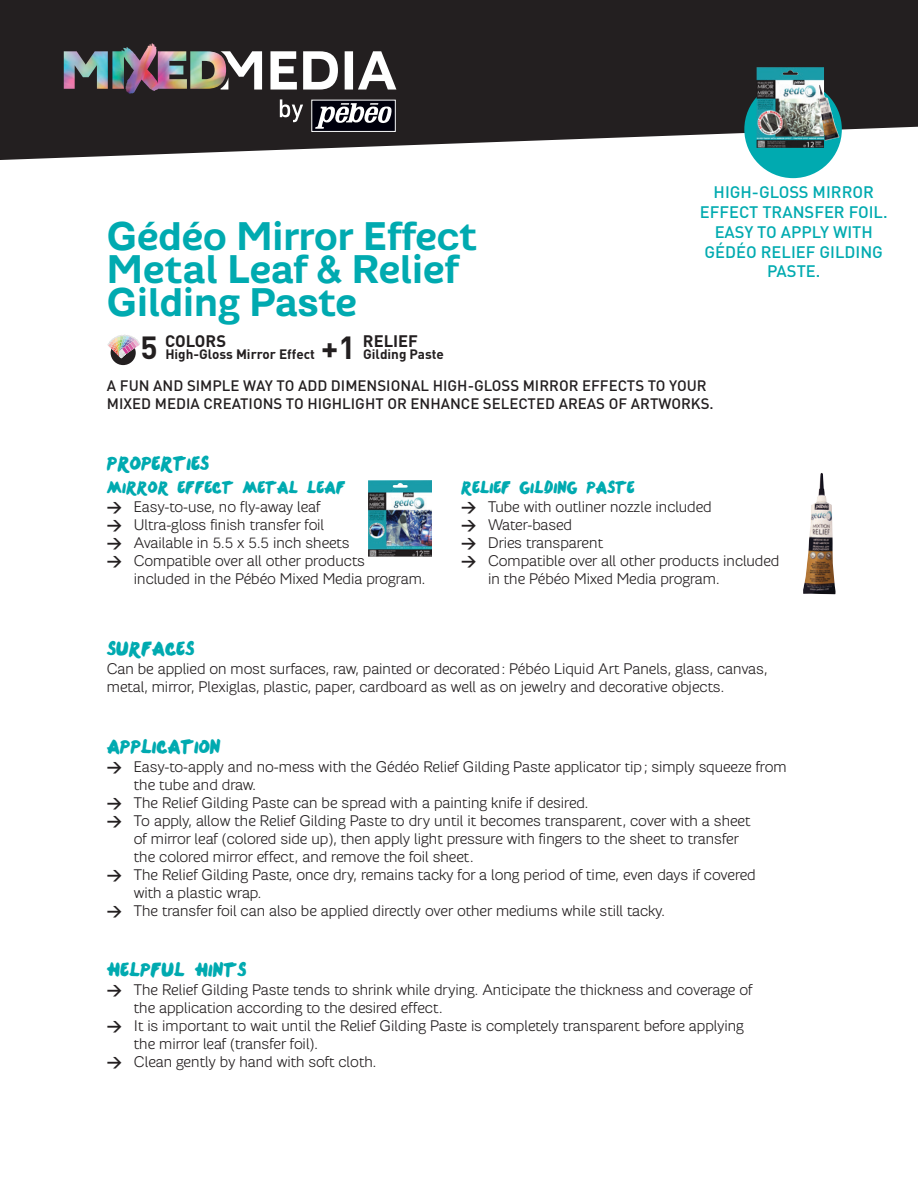
<style>
.page{position:relative;width:918px;height:1188px;background:#fff}
.page>*{position:absolute;margin:0;border:0;box-sizing:border-box;transform-origin:0 0}
.t1{font:700 39px/33px "SFR";color:#00aab0}
.t2{font:24px "One Direction";color:#00aab0}
.t3{font:21px "One Direction";color:#00aab0}
.t4{font:500 16.5px/19.8px "DIN";color:#00aab0;text-align:center}
.t5{font:700 16.5px "DIN";color:#231f20}
.t6{font:300 15px/18px "SFR";color:#231f20}
.t7{font:500 15px/18px "DIN";color:#231f20}
.t8{font:700 13.5px "DIN";color:#231f20}
.s1{font-size:31.65px}
.s2{font-family:"DIN";font-weight:700}
</style>
<div class="page">
<svg style="left:0;top:0;width:918px;height:160px;background:#3c3939"></svg>
<img style="left:112px;top:44px;width:40px;height:45px">
<svg style="left:221px;top:51px;width:175px;height:39px"></svg>
<div style="left:312px;top:100px;width:83px;height:31px;background:#00000d"></div>
<div style="left:311px;top:100px;width:85px;height:32px;border:1px solid #fcfdfd"></div>
<svg style="left:315px;top:103px;width:77px;height:26px"></svg>
<svg style="left:280px;top:99px;width:23px;height:23px"></svg>
<div style="left:111px;top:341px;width:25px;height:24px;background:#231f20;border-radius:50%"></div>
<svg style="left:108px;top:335px;width:32px;height:23px"></svg>
<div style="left:744px;top:81px;width:98px;height:97px;background:#00aab0;border-radius:50%"></div>
<img style="left:757px;top:67px;width:67px;height:81px">
<img style="left:818px;top:85px;width:22px;height:56px">
<img style="left:368px;top:480px;width:64px;height:77px">
<img style="left:803px;top:473px;width:33px;height:121px">
<p class="t4" style="left:700px;top:182px;width:189px">HIGH-GLOSS MIRROR<br>EFFECT TRANSFER FOIL.<br>EASY TO APPLY WITH<br>GÉDÉO RELIEF GILDING<br>PASTE.</p>
<h1 class="t1" style="left:107px;top:219px;width:372px">Gédéo Mirror Effect<br>Metal Leaf &amp; Relief<br>Gilding Paste</h1>
<p class="t5" style="left:141px;top:330px;width:87px"><span class="s1">5</span> COLORS</p>
<p class="t5" style="left:321px;top:330px;width:98px"><span class="s1">+1</span> RELIEF</p>
<p class="t8" style="left:165px;top:345px;width:151px">High-Gloss Mirror Effect</p>
<p class="t8" style="left:363px;top:345px;width:82px">Gilding Paste</p>
<p class="t7" style="left:107px;top:376px;width:608px">A FUN AND SIMPLE WAY TO ADD DIMENSIONAL HIGH-GLOSS MIRROR EFFECTS TO YOUR<br>MIXED MEDIA CREATIONS TO HIGHLIGHT OR ENHANCE SELECTED AREAS OF ARTWORKS.</p>
<h2 class="t2" style="left:107px;top:452px;width:104px">PROPERTIES</h2>
<h3 class="t3" style="left:107px;top:478px;width:240px">MIRROR EFFECT METAL LEAF</h3>
<p class="t6" style="left:107px;top:498px;width:215px"><span class="s2">&gt;</span> Easy-to-use, no fly-away leaf</p>
<p class="t6" style="left:107px;top:516px;width:219px"><span class="s2">&gt;</span> Ultra-gloss finish transfer foil</p>
<p class="t6" style="left:107px;top:534px;width:244px"><span class="s2">&gt;</span> Available in 5.5 x 5.5 inch sheets</p>
<p class="t6" style="left:107px;top:552px;width:260px"><span class="s2">&gt;</span> Compatible over all other products</p>
<p class="t6" style="left:134px;top:570px;width:293px">included in the Pébéo Mixed Media program.</p>
<h3 class="t3" style="left:461px;top:478px;width:175px">RELIEF GILDING PASTE</h3>
<p class="t6" style="left:461px;top:498px;width:252px"><span class="s2">&gt;</span> Tube with outliner nozzle included</p>
<p class="t6" style="left:461px;top:516px;width:112px"><span class="s2">&gt;</span> Water-based</p>
<p class="t6" style="left:461px;top:534px;width:143px"><span class="s2">&gt;</span> Dries transparent</p>
<p class="t6" style="left:461px;top:552px;width:320px"><span class="s2">&gt;</span> Compatible over all other products included</p>
<p class="t6" style="left:488px;top:570px;width:233px">in the Pébéo Mixed Media program.</p>
<h2 class="t2" style="left:107px;top:638px;width:89px">SURFACES</h2>
<p class="t6" style="left:107px;top:660px;width:662px">Can be applied on most surfaces, raw, painted or decorated : Pébéo Liquid Art Panels, glass, canvas, metal, mirror, Plexiglas, plastic, paper, cardboard as well as on jewelry and decorative objects.</p>
<h2 class="t2" style="left:107px;top:735px;width:115px">APPLICATION</h2>
<p class="t6" style="left:107px;top:757px;width:681px"><span class="s2">&gt;</span> Easy-to-apply and no-mess with the Gédéo Relief Gilding Paste applicator tip ; simply squeeze from</p>
<p class="t6" style="left:134px;top:775px;width:124px">the tube and draw.</p>
<p class="t6" style="left:107px;top:793px;width:483px"><span class="s2">&gt;</span> The Relief Gilding Paste can be spread with a painting knife if desired.</p>
<p class="t6" style="left:107px;top:811px;width:645px"><span class="s2">&gt;</span> To apply, allow the Relief Gilding Paste to dry until it becomes transparent, cover with a sheet</p>
<p class="t6" style="left:134px;top:829px;width:606px">of mirror leaf (colored side up), then apply light pressure with fingers to the sheet to transfer</p>
<p class="t6" style="left:134px;top:847px;width:341px">the colored mirror effect, and remove the foil sheet.</p>
<p class="t6" style="left:107px;top:865px;width:650px"><span class="s2">&gt;</span> The Relief Gilding Paste, once dry, remains tacky for a long period of time, even days if covered</p>
<p class="t6" style="left:134px;top:883px;width:129px">with a plastic wrap.</p>
<p class="t6" style="left:107px;top:901px;width:560px"><span class="s2">&gt;</span> The transfer foil can also be applied directly over other mediums while still tacky.</p>
<h2 class="t2" style="left:107px;top:959px;width:141px">HELPFUL HINTS</h2>
<p class="t6" style="left:107px;top:981px;width:647px"><span class="s2">&gt;</span> The Relief Gilding Paste tends to shrink while drying. Anticipate the thickness and coverage of</p>
<p class="t6" style="left:134px;top:999px;width:310px">the application according to the desired effect.</p>
<p class="t6" style="left:107px;top:1017px;width:638px"><span class="s2">&gt;</span> It is important to wait until the Relief Gilding Paste is completely transparent before applying</p>
<p class="t6" style="left:134px;top:1035px;width:186px">the mirror leaf (transfer foil).</p>
<p class="t6" style="left:107px;top:1053px;width:271px"><span class="s2">&gt;</span> Clean gently by hand with soft cloth.</p>
</div>
